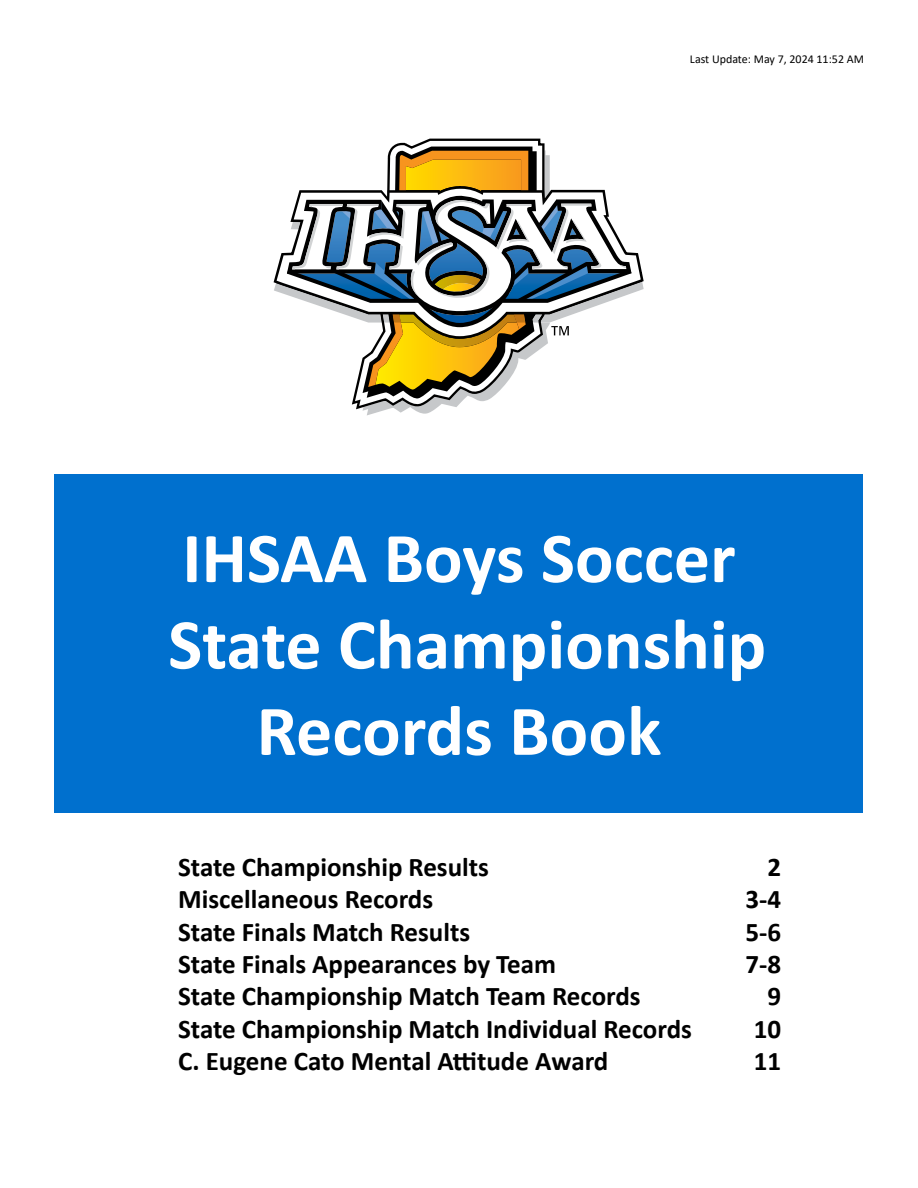
<style>
.page{position:relative;width:918px;height:1188px;background:#fff}
.page>*{position:absolute;margin:0;border:0;box-sizing:border-box;transform-origin:0 0}
.t1{font:700 72px/86.4px "Calibri";color:#fff;text-align:center}
.t2{font:700 27px "Calibri";color:#000}
.t3{font:12px "Calibri";color:#000}
</style>
<div class="page">
<div style="left:55px;top:475px;width:808px;height:338px;background:#0070ce"></div>
<svg style="left:352px;top:139px;width:193px;height:270px"></svg>
<svg style="left:355px;top:141px;width:187px;height:265px"></svg>
<svg style="left:274px;top:147px;width:370px;height:252px"></svg>
<p class="t3" style="left:690px;top:51px;width:176px">Last Update: May 7, 2024 11:52 AM</p>
<h1 class="t1" style="left:168px;top:514px;width:600px">IHSAA Boys Soccer<br>State Championship<br>Records Book</h1>
<p class="t2" style="left:178px;top:848px;width:312px">State Championship Results</p>
<p class="t2" style="left:768px;top:848px;width:15px">2</p>
<p class="t2" style="left:178px;top:880px;width:257px">Miscellaneous Records</p>
<p class="t2" style="left:746px;top:880px;width:37px">3-4</p>
<p class="t2" style="left:178px;top:913px;width:294px">State Finals Match Results</p>
<p class="t2" style="left:746px;top:913px;width:37px">5-6</p>
<p class="t2" style="left:178px;top:945px;width:379px">State Finals Appearances by Team</p>
<p class="t2" style="left:746px;top:945px;width:37px">7-8</p>
<p class="t2" style="left:178px;top:977px;width:464px">State Championship Match Team Records</p>
<p class="t2" style="left:768px;top:977px;width:15px">9</p>
<p class="t2" style="left:178px;top:1010px;width:515px">State Championship Match Individual Records</p>
<p class="t2" style="left:754px;top:1010px;width:29px">10</p>
<p class="t2" style="left:178px;top:1042px;width:432px">C. Eugene Cato Mental Attitude Award</p>
<p class="t2" style="left:754px;top:1042px;width:29px">11</p>
</div>
